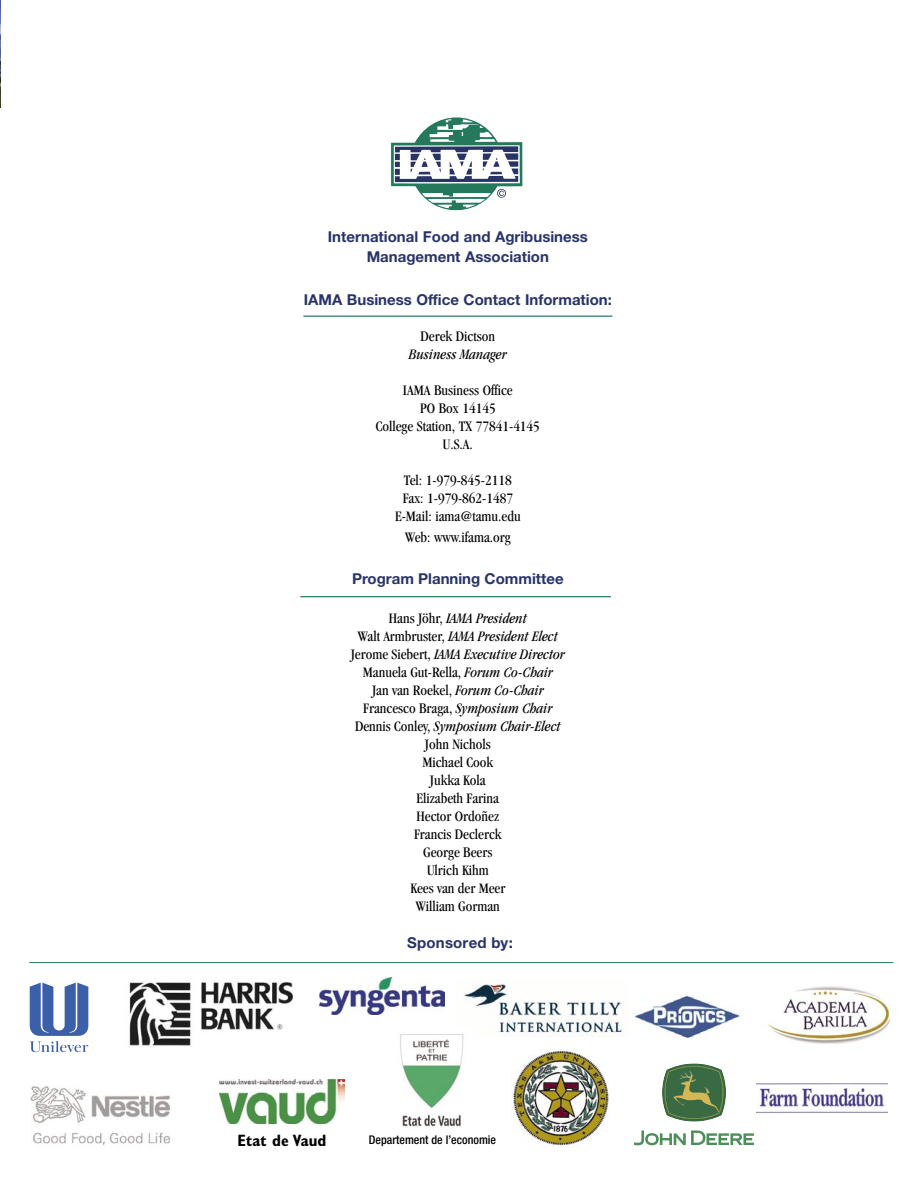
<style>
.page{position:relative;width:918px;height:1188px;background:#fff}
.page>*{position:absolute;margin:0;border:0;box-sizing:border-box;transform-origin:0 0}
.t1{font:700 condensed 16.5px "Gill Sans";color:#000}
.t2{font:condensed 15px "Garamond";color:#000}
.t3{font:italic condensed 15px "Garamond";color:#000}
.t4{font:700 15px/19.5px "Helvetica Neue";color:#283468;text-align:center}
.t5{font:700 15px "Helvetica Neue";letter-spacing:.015em;color:#283366}
.t6{font:500 condensed 12px "Helvetica Neue";color:#000}
.s1{font-style:normal}
.s2{font-style:italic}
</style>
<div class="page">
<img style="left:0;top:0;width:1px;height:108px">
<svg style="left:391px;top:117px;width:132px;height:94px"></svg>
<img style="left:129px;top:982px;width:164px;height:64px">
<hr style="left:303px;top:316px;width:309px;height:1px;background:#24795f">
<hr style="left:300px;top:596px;width:311px;height:1px;background:#24795f">
<img style="left:756px;top:1083px;width:131px;height:31px">
<svg style="left:30px;top:983px;width:58px;height:69px"></svg>
<img style="left:767px;top:986px;width:124px;height:58px">
<img style="left:30px;top:1086px;width:141px;height:60px">
<img style="left:464px;top:982px;width:159px;height:55px">
<img style="left:511px;top:1049px;width:98px;height:97px">
<svg style="left:634px;top:1131px;width:120px;height:14px"></svg>
<svg style="left:662px;top:1063px;width:64px;height:59px;background:#698961"></svg>
<hr style="left:29px;top:962px;width:864px;height:1px;background:#24795f">
<img style="left:320px;top:977px;width:124px;height:38px">
<img style="left:400px;top:1028px;width:73px;height:99px">
<img style="left:220px;top:1079px;width:124px;height:45px">
<img style="left:634px;top:995px;width:106px;height:43px">
<p class="t4" style="left:328px;top:227px;width:262px">International Food and Agribusiness<br>Management Association</p>
<p class="t4" style="left:304px;top:289px;width:310px">IAMA Business Office Contact Information:</p>
<p class="t2" style="left:421px;top:327px;width:76px">Derek Dictson</p>
<p class="t3" style="left:409px;top:345px;width:99px">Business Manager</p>
<p class="t2" style="left:403px;top:381px;width:111px">IAMA Business Office</p>
<p class="t2" style="left:420px;top:399px;width:77px">PO Box 14145</p>
<p class="t2" style="left:376px;top:417px;width:166px">College Station, TX 77841-4145</p>
<p class="t2" style="left:443px;top:435px;width:31px">U.S.A.</p>
<p class="t2" style="left:404px;top:471px;width:109px">Tel: 1-979-845-2118</p>
<p class="t2" style="left:403px;top:489px;width:112px">Fax: 1-979-862-1487</p>
<p class="t2" style="left:395px;top:507px;width:127px">E-Mail: iama@tamu.edu</p>
<p class="t2" style="left:405px;top:528px;width:107px">Web: www.ifama.org</p>
<p class="t4" style="left:352px;top:568px;width:213px">Program Planning Committee</p>
<p class="t3" style="left:389px;top:609px;width:139px"><span class="s1">Hans Jöhr,</span> IAMA President</p>
<p class="t3" style="left:358px;top:627px;width:202px"><span class="s1">Walt Armbruster,</span> IAMA President Elect</p>
<p class="t3" style="left:351px;top:645px;width:216px"><span class="s1">Jerome Siebert,</span> IAMA Executive Director</p>
<p class="t2" style="left:363px;top:663px;width:191px">Manuela Gut-Rella, <span class="s2">Forum Co-Chair</span></p>
<p class="t2" style="left:372px;top:681px;width:173px">Jan van Roekel, <span class="s2">Forum Co-Chair</span></p>
<p class="t2" style="left:363px;top:699px;width:191px">Francesco Braga, <span class="s2">Symposium Chair</span></p>
<p class="t3" style="left:355px;top:717px;width:207px"><span class="s1">Dennis Conley,</span> Symposium Chair-Elect</p>
<p class="t2" style="left:425px;top:735px;width:67px">John Nichols</p>
<p class="t2" style="left:422px;top:753px;width:72px">Michael Cook</p>
<p class="t2" style="left:430px;top:771px;width:57px">Jukka Kola</p>
<p class="t2" style="left:417px;top:789px;width:84px">Elizabeth Farina</p>
<p class="t2" style="left:417px;top:807px;width:84px">Hector Ordoñez</p>
<p class="t2" style="left:414px;top:825px;width:89px">Francis Declerck</p>
<p class="t2" style="left:423px;top:843px;width:71px">George Beers</p>
<p class="t2" style="left:427px;top:861px;width:63px">Ulrich Kihm</p>
<p class="t2" style="left:410px;top:879px;width:96px">Kees van der Meer</p>
<p class="t2" style="left:416px;top:897px;width:86px">William Gorman</p>
<p class="t5" style="left:407px;top:934px;width:108px">Sponsored by:</p>
<p class="t1" style="left:237px;top:1131px;width:91px">Etat de Vaud</p>
<p class="t6" style="left:369px;top:1133px;width:129px">Departement de l’economie</p>
</div>
